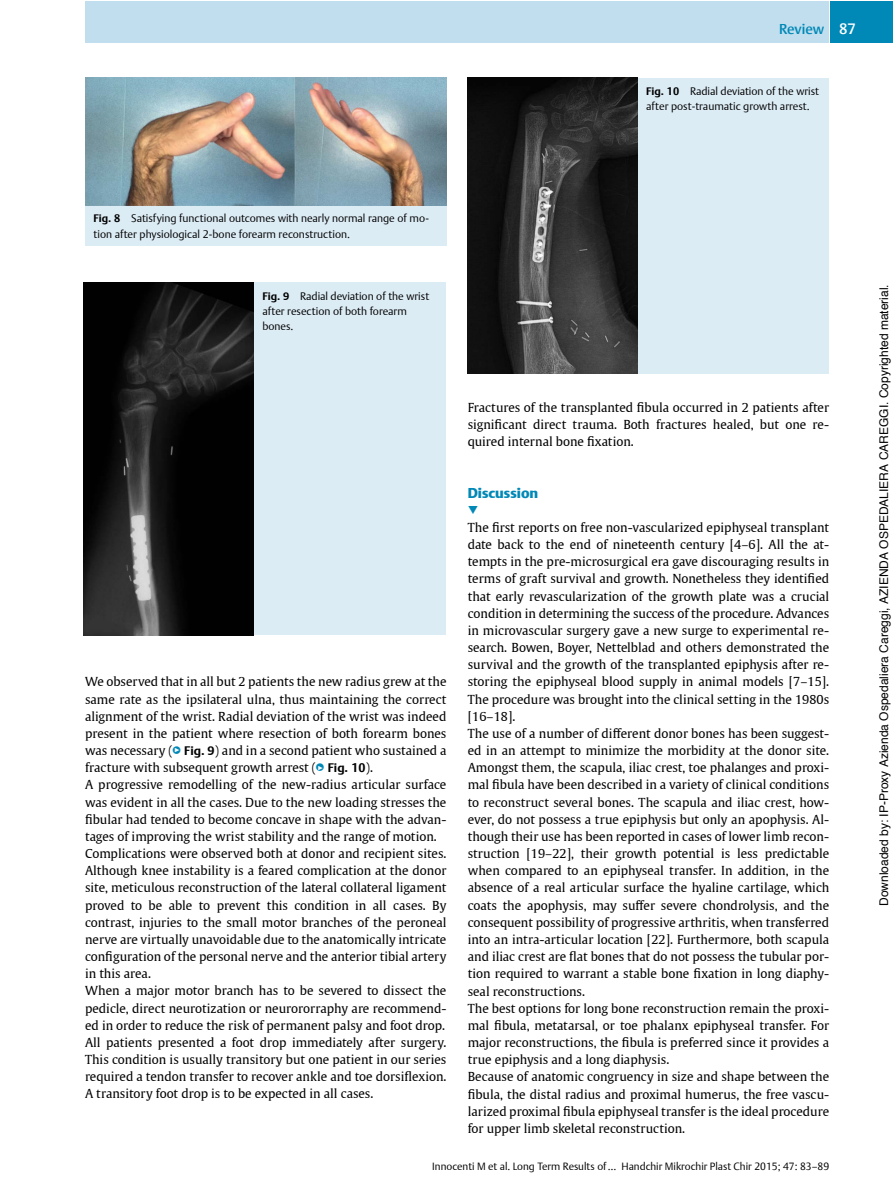
<style>
.page{position:relative;width:893px;height:1191px;background:#fff}
.page>*{position:absolute;margin:0;border:0;box-sizing:border-box;transform-origin:0 0}
.t1{font:900 17.7px "Thieme Argo 2011";color:#0088b7}
.t2{font:900 14.25px "Thieme Argo 2011";color:#0088b7}
.t3{font:500 14.25px "Thieme Argo 2011";letter-spacing:-.01em;color:#0088b7}
.t4{font:12.3px/17.1px "Thieme Gulliver 2011";color:#000}
.t5{font:12px "Helvetica";color:#000}
.t6{font:300 10.8px/15.3px "Thieme Argo 2011";color:#000}
.t7{font:300 10.5px "Thieme Argo 2011";color:#000}
.s1{font-size:15px;color:#fff}
.s2{font-weight:700}
.s3{font-family:"Thieme Argo 2011";font-weight:300;font-size:13.8px;color:#0088b7}
.s4{font-family:"Thieme Argo 2011";font-weight:300;font-size:7.8px;color:#fff}
.s5{font-family:"Thieme Argo 2011";font-weight:700}
</style>
<div class="page">
<div style="left:831px;top:1px;width:61px;height:42px;background:#0088b7"></div>
<div style="left:77px;top:1px;width:751px;height:42px;background:#c0deed"></div>
<div style="left:76px;top:1px;width:9px;height:42px;background:#fff"></div>
<div style="left:85px;top:205px;width:361px;height:41px;background:#dcecf5"></div>
<img style="left:85px;top:78px;width:361px;height:127px">
<div style="left:254px;top:282px;width:191px;height:353px;background:#dcecf5"></div>
<img style="left:84px;top:282px;width:170px;height:353px">
<div style="left:638px;top:78px;width:191px;height:295px;background:#dcecf5"></div>
<img style="left:468px;top:78px;width:170px;height:295px">
<p class="t3" style="left:779px;top:20px;width:78px">Review <span class="s1">87</span></p>
<p class="t6" style="left:646px;top:83px;width:174px"><span class="s2">Fig. 10</span> Radial deviation of the wrist after post-traumatic growth arrest.</p>
<p class="t6" style="left:94px;top:211px;width:337px"><span class="s2">Fig. 8</span> Satisfying functional outcomes with nearly normal range of mo&shy;tion after physiological 2-bone forearm reconstruction.</p>
<p class="t6" style="left:262px;top:288px;width:168px"><span class="s2">Fig. 9</span> Radial deviation of the wrist after resection of both forearm bones.</p>
<p class="t4" style="left:85px;top:674px;width:363px">We observed that in all but 2 patients the new radius grew at the same rate as the ipsilateral ulna, thus maintaining the correct alignment of the wrist. Radial deviation of the wrist was indeed present in the patient where resection of both forearm bones was necessary (<span class="s3">●</span><span class="s4">▶</span> <span class="s5">Fig. 9</span>) and in a second patient who sustained a fracture with subsequent growth arrest (<span class="s3">●</span><span class="s4">▶</span> <span class="s5">Fig. 10</span>).<br>A progressive remodelling of the new-radius articular surface was evident in all the cases. Due to the new loading stresses the fibular had tended to become concave in shape with the advan&shy;tages of improving the wrist stability and the range of motion.<br>Complications were observed both at donor and recipient sites.<br>Although knee instability is a feared complication at the donor site, meticulous reconstruction of the lateral collateral ligament proved to be able to prevent this condition in all cases. By contrast, injuries to the small motor branches of the peroneal nerve are virtually unavoidable due to the anatomically intricate configuration of the personal nerve and the anterior tibial artery in this area.<br>When a major motor branch has to be severed to dissect the pedicle, direct neurotization or neurororraphy are recommend&shy;ed in order to reduce the risk of permanent palsy and foot drop.<br>All patients presented a foot drop immediately after surgery.<br>This condition is usually transitory but one patient in our series required a tendon transfer to recover ankle and toe dorsiflexion.<br>A transitory foot drop is to be expected in all cases.</p>
<p class="t4" style="left:468px;top:400px;width:363px;text-align:justify">Fractures of the transplanted fibula occurred in 2 patients after significant direct trauma. Both fractures healed, but one re&shy;quired internal bone fixation.</p>
<p class="t2" style="left:468px;top:483px;width:72px">Discussion</p>
<h1 class="t1" style="left:468px;top:499px;width:12px">▼</h1>
<p class="t4" style="left:468px;top:520px;width:363px">The first reports on free non-vascularized epiphyseal transplant date back to the end of nineteenth century [4–6]. All the at&shy;tempts in the pre-microsurgical era gave discouraging results in terms of graft survival and growth. Nonetheless they identified that early revascularization of the growth plate was a crucial condition in determining the success of the procedure. Advances in microvascular surgery gave a new surge to experimental re&shy;search. Bowen, Boyer, Nettelblad and others demonstrated the survival and the growth of the transplanted epiphysis after re&shy;storing the epiphyseal blood supply in animal models [7–15].<br>The procedure was brought into the clinical setting in the 1980s [16–18].<br>The use of a number of different donor bones has been suggest&shy;ed in an attempt to minimize the morbidity at the donor site.<br>Amongst them, the scapula, iliac crest, toe phalanges and proxi&shy;mal fibula have been described in a variety of clinical conditions to reconstruct several bones. The scapula and iliac crest, how&shy;ever, do not possess a true epiphysis but only an apophysis. Al&shy;though their use has been reported in cases of lower limb recon&shy;struction [19–22], their growth potential is less predictable when compared to an epiphyseal transfer. In addition, in the absence of a real articular surface the hyaline cartilage, which coats the apophysis, may suffer severe chondrolysis, and the consequent possibility of progressive arthritis, when transferred into an intra-articular location [22]. Furthermore, both scapula and iliac crest are flat bones that do not possess the tubular por&shy;tion required to warrant a stable bone fixation in long diaphy&shy;seal reconstructions.<br>The best options for long bone reconstruction remain the proxi&shy;mal fibula, metatarsal, or toe phalanx epiphyseal transfer. For major reconstructions, the fibula is preferred since it provides a true epiphysis and a long diaphysis.<br>Because of anatomic congruency in size and shape between the fibula, the distal radius and proximal humerus, the free vascu&shy;larized proximal fibula epiphyseal transfer is the ideal procedure for upper limb skeletal reconstruction.</p>
<p class="t7" style="left:432px;top:1159px;width:398px">Innocenti M et al. Long Term Results of… Handchir Mikrochir Plast Chir 2015; 47: 83–89</p>
<p class="t5" style="left:879px;top:906px;width:623px;rotate:-90deg">Downloaded by: IP-Proxy Azienda Ospedaliera Careggi, AZIENDA OSPEDALIERA CAREGGI. Copyrighted material.</p>
</div>
